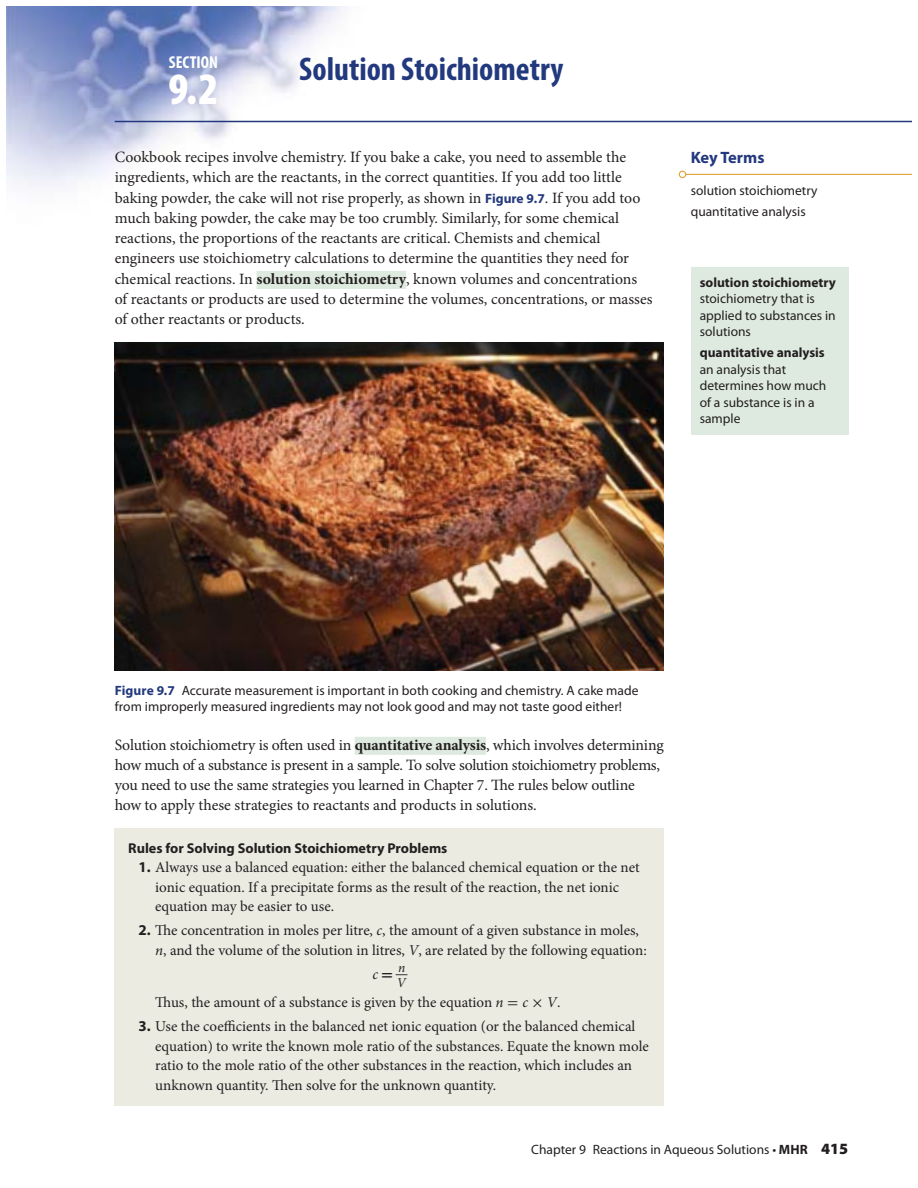
<style>
.page{position:relative;width:918px;height:1188px;background:#fff}
.page>*{position:absolute;margin:0;border:0;box-sizing:border-box;transform-origin:0 0}
.t1{font:900 condensed 45px "Myriad Pro";color:#fff}
.t2{font:700 condensed 33px "Myriad Pro";color:#23397e}
.t3{font:700 condensed 17.25px "Myriad Pro";color:#fff}
.t4{font:700 16.5px "Myriad Pro";letter-spacing:-.005em;color:#23397e}
.t5{font:15.75px/20.2px "Minion Pro";letter-spacing:-.005em;color:#231f20}
.t6{font:15px/19.5px "Minion Pro";color:#231f20}
.t7{font:italic 15px "Minion Pro";color:#231f20}
.t8{font:700 14.25px "Myriad Pro";color:#231f20}
.t9{font:13.5px/16.5px "Myriad Pro";color:#231f20}
.t10{font:700 13.5px "Myriad Pro";color:#231f20}
.t11{font:italic 13.5px "Minion Pro";color:#231f20}
.s1{font-family:"Myriad Pro";font-weight:700;font-size:13.5px;color:#23397e}
.s2{font-weight:700}
.s3{font-weight:700;color:#23397e}
.s4{font-family:"Myriad Pro";font-weight:700}
.s5{font-style:italic}
.s6{font-family:"Uni Math";font-weight:700;font-style:normal}
.s7{font-family:"Uni Math"}
.s8{font-weight:900;font-size:15.75px}
</style>
<div class="page">
<img style="left:7px;top:7px;width:904px;height:180px">
<hr style="left:115px;top:121px;width:796px;height:1px;background:#23397e">
<hr style="left:686px;top:174px;width:225px;height:1px;background:#e3a039">
<div style="left:679px;top:171px;width:7px;height:7px;background:#fff;border-radius:50%"></div>
<div style="left:679px;top:171px;width:7px;height:7px;border:1px solid #e3a039;border-radius:50%"></div>
<div style="left:257px;top:271px;width:149px;height:18px;background:#deeadf"></div>
<div style="left:355px;top:737px;width:131px;height:18px;background:#deeadf"></div>
<img style="left:115px;top:342px;width:549px;height:329px">
<div style="left:115px;top:829px;width:549px;height:277px;background:#ebebe2"></div>
<div style="left:691px;top:268px;width:157px;height:167px;background:#deeadf"></div>
<p class="t3" style="left:169px;top:52px;width:51px">SECTION</p>
<h1 class="t1" style="left:168px;top:62px;width:52px">9.2</h1>
<h2 class="t2" style="left:299px;top:49px;width:266px">Solution Stoichiometry</h2>
<p class="t5" style="left:115px;top:148px;width:539px">Cookbook recipes involve chemistry. If you bake a cake, you need to assemble the ingredients, which are the reactants, in the correct quantities. If you add too little baking powder, the cake will not rise properly, as shown in <span class="s1">Figure 9.7</span>. If you add too much baking powder, the cake may be too crumbly. Similarly, for some chemical reactions, the proportions of the reactants are critical. Chemists and chemical engineers use stoichiometry calculations to determine the quantities they need for chemical reactions. In <span class="s2">solution stoichiometry</span>, known volumes and concentrations of reactants or products are used to determine the volumes, concentrations, or masses of other reactants or products.</p>
<p class="t4" style="left:691px;top:151px;width:75px">Key Terms</p>
<p class="t9" style="left:691px;top:180px;width:128px;line-height:21px">solution stoichiometry quantitative analysis</p>
<p class="t10" style="left:700px;top:277px;width:138px">solution stoichiometry</p>
<p class="t9" style="left:700px;top:291px;width:137px">stoichiometry that is applied to substances in solutions</p>
<p class="t10" style="left:700px;top:348px;width:127px">quantitative analysis</p>
<p class="t9" style="left:700px;top:362px;width:128px">an analysis that determines how much of a substance is in a sample</p>
<p class="t9" style="left:115px;top:683px;width:525px"><span class="s3">Figure 9.7</span> Accurate measurement is important in both cooking and chemistry. A cake made from improperly measured ingredients may not look good and may not taste good either!</p>
<p class="t5" style="left:115px;top:736px;width:551px">Solution stoichiometry is often used in <span class="s2">quantitative analysis</span>, which involves determining how much of a substance is present in a sample. To solve solution stoichiometry problems, you need to use the same strategies you learned in Chapter 7. The rules below outline how to apply these strategies to reactants and products in solutions.</p>
<p class="t8" style="left:128px;top:842px;width:321px">Rules for Solving Solution Stoichiometry Problems</p>
<p class="t6" style="left:155px;top:859px;width:486px;text-indent:-17px"><span class="s4">1.</span> Always use a balanced equation: either the balanced chemical equation or the net ionic equation. If a precipitate forms as the result of the reaction, the net ionic equation may be easier to use.</p>
<p class="t6" style="left:155px;top:922px;width:493px;text-indent:-17px"><span class="s4">2.</span> The concentration in moles per litre, <span class="s5">c</span>, the amount of a given substance in moles, <span class="s5">n</span>, and the volume of the solution in litres, <span class="s5">V</span>, are related by the following equation:</p>
<p class="t7" style="left:372px;top:965px;width:37px">c <span class="s6">=</span> <sup>_</sup><sup>n</sup></p>
<p class="t11" style="left:397px;top:974px;width:11px">V</p>
<p class="t6" style="left:155px;top:994px;width:407px">Thus, the amount of a substance is given by the equation <span class="s5">n</span> <span class="s7">=</span> <span class="s5">c</span> <span class="s7">×</span> <span class="s5">V</span>.</p>
<p class="t6" style="left:155px;top:1018px;width:495px;text-indent:-17px"><span class="s4">3.</span> Use the coefficients in the balanced net ionic equation (or the balanced chemical equation) to write the known mole ratio of the substances. Equate the known mole ratio to the mole ratio of the other substances in the reaction, which includes an unknown quantity. Then solve for the unknown quantity.</p>
<p class="t9" style="left:531px;top:1142px;width:318px">Chapter 9 Reactions in Aqueous Solutions • <span class="s2">MHR</span> <span class="s8">415</span></p>
</div>
